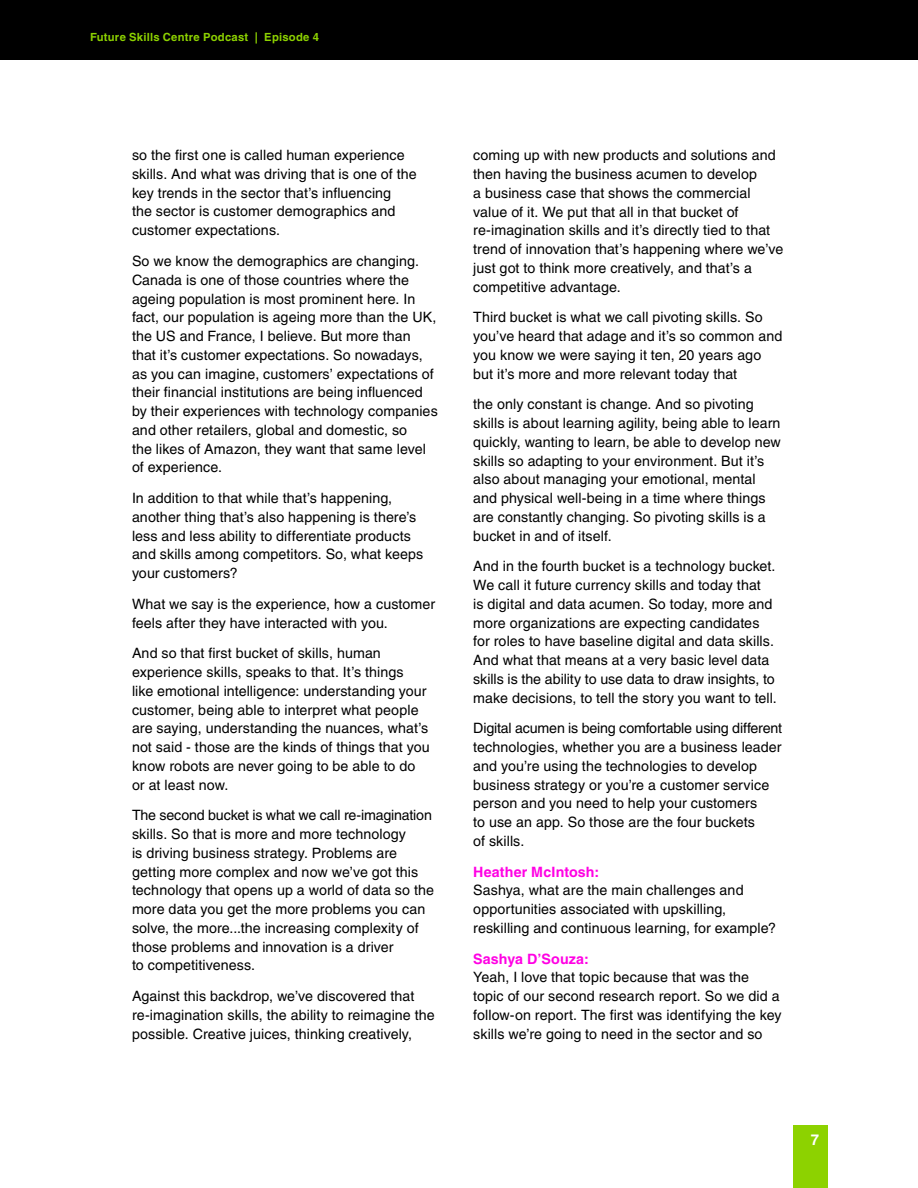
<style>
.page{position:relative;width:918px;height:1188px;background:#fff}
.page>*{position:absolute;margin:0;border:0;box-sizing:border-box;transform-origin:0 0}
.t1{font:700 15px "Helvetica LT Std";color:#fff}
.t2{font:14.25px/18.8px "Helvetica LT Std";letter-spacing:.005em;color:#000}
.t3{font:700 14.25px "Helvetica LT Std";letter-spacing:.01em;color:#ff00e4}
.t4{font:700 11.25px "Helvetica LT Std";letter-spacing:.02em;color:#8dd200}
</style>
<div class="page">
<div style="left:0;top:0;width:918px;height:60px;background:#000"></div>
<div style="left:794px;top:1125px;width:34px;height:63px;background:#8dd200"></div>
<p class="t4" style="left:90px;top:30px;width:231px">Future Skills Centre Podcast | Episode 4</p>
<p class="t2" style="left:132px;top:146px;width:286px">so the first one is called human experience skills. And what was driving that is one of the key trends in the sector that’s influencing<br>the sector is customer demographics and customer expectations.</p>
<p class="t2" style="left:132px;top:252px;width:307px">So we know the demographics are changing.<br>Canada is one of those countries where the ageing population is most prominent here. In fact, our population is ageing more than the UK, the US and France, I believe. But more than that it’s customer expectations. So nowadays, as you can imagine, customers’ expectations of their financial institutions are being influenced by their experiences with technology companies and other retailers, global and domestic, so<br>the likes of Amazon, they want that same level of experience.</p>
<p class="t2" style="left:132px;top:489px;width:293px">In addition to that while that’s happening, another thing that’s also happening is there’s less and less ability to differentiate products and skills among competitors. So, what keeps your customers?</p>
<p class="t2" style="left:132px;top:594px;width:305px">What we say is the experience, how a customer feels after they have interacted with you.</p>
<p class="t2" style="left:132px;top:644px;width:299px">And so that first bucket of skills, human experience skills, speaks to that. It’s things<br>like emotional intelligence: understanding your customer, being able to interpret what people are saying, understanding the nuances, what’s not said - those are the kinds of things that you know robots are never going to be able to do or at least now.</p>
<p class="t2" style="left:132px;top:806px;width:304px">The second bucket is what we call re-imagination skills. So that is more and more technology<br>is driving business strategy. Problems are getting more complex and now we’ve got this technology that opens up a world of data so the more data you get the more problems you can solve, the more...the increasing complexity of those problems and innovation is a driver<br>to competitiveness.</p>
<p class="t2" style="left:132px;top:987px;width:304px">Against this backdrop, we’ve discovered that re-imagination skills, the ability to reimagine the possible. Creative juices, thinking creatively,</p>
<p class="t2" style="left:473px;top:146px;width:312px">coming up with new products and solutions and then having the business acumen to develop<br>a business case that shows the commercial value of it. We put that all in that bucket of re-imagination skills and it’s directly tied to that trend of innovation that’s happening where we’ve just got to think more creatively, and that’s a competitive advantage.</p>
<p class="t2" style="left:473px;top:308px;width:311px">Third bucket is what we call pivoting skills. So you’ve heard that adage and it’s so common and you know we were saying it ten, 20 years ago but it’s more and more relevant today that</p>
<p class="t2" style="left:473px;top:395px;width:309px">the only constant is change. And so pivoting skills is about learning agility, being able to learn quickly, wanting to learn, be able to develop new skills so adapting to your environment. But it’s also about managing your emotional, mental and physical well-being in a time where things are constantly changing. So pivoting skills is a bucket in and of itself.</p>
<p class="t2" style="left:473px;top:557px;width:305px">And in the fourth bucket is a technology bucket.<br>We call it future currency skills and today that<br>is digital and data acumen. So today, more and more organizations are expecting candidates for roles to have baseline digital and data skills.<br>And what that means at a very basic level data skills is the ability to use data to draw insights, to make decisions, to tell the story you want to tell.</p>
<p class="t2" style="left:473px;top:719px;width:310px">Digital acumen is being comfortable using different technologies, whether you are a business leader and you’re using the technologies to develop business strategy or you’re a customer service person and you need to help your customers<br>to use an app. So those are the four buckets<br>of skills.</p>
<p class="t3" style="left:473px;top:863px;width:128px">Heather McIntosh:</p>
<p class="t2" style="left:473px;top:881px;width:304px">Sashya, what are the main challenges and opportunities associated with upskilling, reskilling and continuous learning, for example?</p>
<p class="t3" style="left:473px;top:950px;width:117px">Sashya D’Souza:</p>
<p class="t2" style="left:473px;top:968px;width:310px">Yeah, I love that topic because that was the topic of our second research report. So we did a follow-on report. The first was identifying the key skills we’re going to need in the sector and so</p>
<p class="t1" style="left:811px;top:1130px;width:10px">7</p>
</div>
